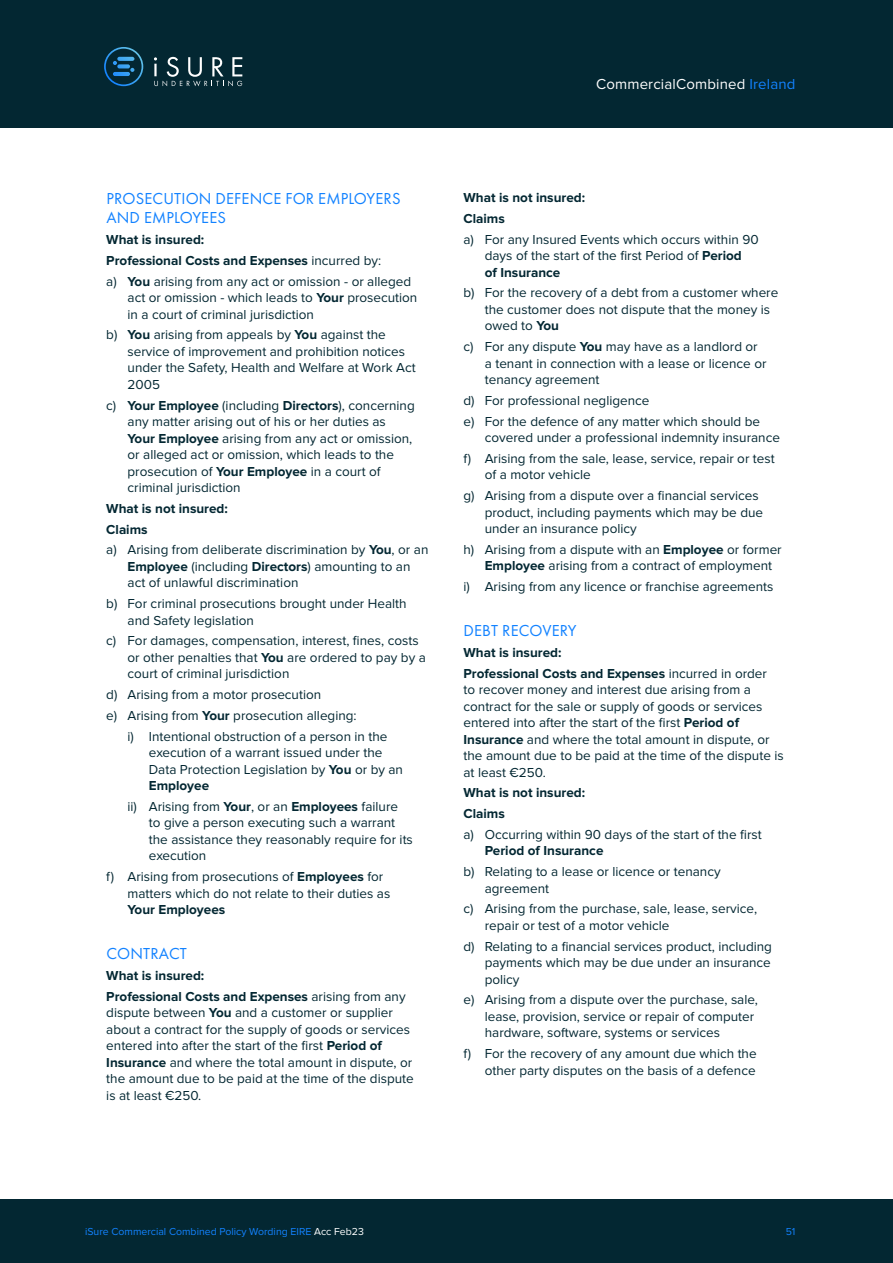
<style>
.page{position:relative;width:893px;height:1263px;background:#fff}
.page>*{position:absolute;margin:0;border:0;box-sizing:border-box;transform-origin:0 0}
.t1{font:16.5px/19.5px "Futura PT";letter-spacing:.01em;color:#1282ff}
.t2{font:15px "Proxima Nova";letter-spacing:.01em;color:#fff}
.t3{font:13.5px/16.5px "Proxima Nova";color:#032732}
.t4{font:700 13.5px/20.7px "Proxima Nova";color:#032732}
.t5{font:10.5px "Proxima Nova";color:#1282ff}
.s1{color:#1282ff}
.s2{font-weight:700}
.s3{font-weight:400}
.s4{color:#fff}
</style>
<div class="page">
<div style="left:0;top:0;width:893px;height:128px;background:#032732"></div>
<div style="left:0;top:1199px;width:893px;height:64px;background:#032732"></div>
<svg style="left:154px;top:57px;width:88px;height:29px"></svg>
<svg style="left:104px;top:47px;width:39px;height:39px"></svg>
<p class="t2" style="left:596px;top:75px;width:201px">CommercialCombined <span class="s1">Ireland</span></p>
<p class="t1" style="left:106px;top:189px;width:296px">PROSECUTION DEFENCE FOR EMPLOYERS<br>AND EMPLOYEES</p>
<p class="t3" style="left:106px;top:230px;width:306px;line-height:20.7px"><span class="s2">What is insured:<br>Professional Costs and Expenses</span> incurred by:<br>a) <span class="s2">You</span> arising from any act or omission - or alleged</p>
<p class="t3" style="left:128px;top:290px;width:291px">act or omission - which leads to <span class="s2">Your</span> prosecution in a court of criminal jurisdiction</p>
<p class="t3" style="left:128px;top:327px;width:290px;text-indent:-21px">b) <span class="s2">You</span> arising from appeals by <span class="s2">You</span> against the service of improvement and prohibition notices under the Safety, Health and Welfare at Work Act 2005</p>
<p class="t3" style="left:128px;top:397px;width:289px;text-indent:-21px">c) <span class="s2">Your Employee</span> (including <span class="s2">Directors</span>), concerning any matter arising out of his or her duties as <span class="s2">Your Employee</span> arising from any act or omission, or alleged act or omission, which leads to the prosecution of <span class="s2">Your Employee</span> in a court of criminal jurisdiction</p>
<p class="t3" style="left:106px;top:498px;width:324px;line-height:20.7px"><span class="s2">What is not insured:<br>Claims<br></span>a) Arising from deliberate discrimination by <span class="s2">You</span>, or an</p>
<p class="t3" style="left:128px;top:558px;width:284px"><span class="s2">Employee</span> (including <span class="s2">Directors</span>) amounting to an act of unlawful discrimination</p>
<p class="t3" style="left:128px;top:596px;width:281px;text-indent:-21px">b) For criminal prosecutions brought under Health and Safety legislation</p>
<p class="t3" style="left:128px;top:633px;width:300px;text-indent:-21px">c) For damages, compensation, interest, fines, costs or other penalties that <span class="s2">You</span> are ordered to pay by a court of criminal jurisdiction</p>
<p class="t3" style="left:106px;top:687px;width:216px">d) Arising from a motor prosecution</p>
<p class="t3" style="left:106px;top:707px;width:252px">e) Arising from <span class="s2">Your</span> prosecution alleging:</p>
<p class="t3" style="left:128px;top:728px;width:261px">i) Intentional obstruction of a person in the</p>
<p class="t3" style="left:149px;top:745px;width:256px">execution of a warrant issued under the<br>Data Protection Legislation by <span class="s2">You</span> or by an<br><span class="s2">Employee</span></p>
<p class="t3" style="left:149px;top:798px;width:266px;text-indent:-21px">ii) Arising from <span class="s2">Your</span>, or an <span class="s2">Employees</span> failure to give a person executing such a warrant the assistance they reasonably require for its execution</p>
<p class="t3" style="left:128px;top:869px;width:264px;text-indent:-21px">f) Arising from prosecutions of <span class="s2">Employees</span> for matters which do not relate to their duties as</p>
<p class="t4" style="left:128px;top:900px;width:99px">Your Employees</p>
<p class="t1" style="left:106px;top:944px;width:82px">CONTRACT</p>
<p class="t4" style="left:106px;top:966px;width:301px">What is insured:<br>Professional Costs and Expenses <span class="s3">arising from any</span></p>
<p class="t3" style="left:106px;top:1005px;width:309px">dispute between <span class="s2">You</span> and a customer or supplier about a contract for the supply of goods or services entered into after the start of the first <span class="s2">Period of Insurance</span> and where the total amount in dispute, or the amount due to be paid at the time of the dispute is at least €250.</p>
<p class="t4" style="left:463px;top:188px;width:123px">What is not insured:<br>Claims</p>
<p class="t3" style="left:485px;top:231px;width:275px;text-indent:-21px">a) For any Insured Events which occurs within 90 days of the start of the first Period of <span class="s2">Period<br>of Insurance</span></p>
<p class="t3" style="left:485px;top:285px;width:295px;text-indent:-21px">b) For the recovery of a debt from a customer where the customer does not dispute that the money is owed to <span class="s2">You</span></p>
<p class="t3" style="left:485px;top:338px;width:283px;text-indent:-21px">c) For any dispute <span class="s2">You</span> may have as a landlord or a tenant in connection with a lease or licence or tenancy agreement</p>
<p class="t3" style="left:463px;top:390px;width:298px;line-height:20.7px">d) For professional negligence<br>e) For the defence of any matter which should be</p>
<p class="t3" style="left:463px;top:427px;width:318px;line-height:20.7px;text-indent:21px">covered under a professional indemnity insurance f) Arising from the sale, lease, service, repair or test</p>
<p class="t3" style="left:463px;top:465px;width:297px;line-height:20.7px;text-indent:21px">of a motor vehicle<br>g) Arising from a dispute over a financial services</p>
<p class="t3" style="left:485px;top:504px;width:280px">product, including payments which may be due under an insurance policy</p>
<p class="t3" style="left:485px;top:541px;width:298px;text-indent:-21px">h) Arising from a dispute with an <span class="s2">Employee</span> or former<br><span class="s2">Employee</span> arising from a contract of employment</p>
<p class="t3" style="left:463px;top:578px;width:311px">i) Arising from any licence or franchise agreements</p>
<p class="t1" style="left:464px;top:621px;width:114px">DEBT RECOVERY</p>
<p class="t4" style="left:463px;top:643px;width:305px">What is insured:<br>Professional Costs and Expenses <span class="s3">incurred in order</span></p>
<p class="t3" style="left:463px;top:681px;width:322px">to recover money and interest due arising from a contract for the sale or supply of goods or services entered into after the start of the first <span class="s2">Period of Insurance</span> and where the total amount in dispute, or the amount due to be paid at the time of the dispute is at least €250.</p>
<p class="t4" style="left:463px;top:783px;width:123px">What is not insured:<br>Claims</p>
<p class="t3" style="left:463px;top:826px;width:300px">a) Occurring within 90 days of the start of the first</p>
<p class="t4" style="left:485px;top:841px;width:120px">Period of Insurance</p>
<p class="t3" style="left:485px;top:863px;width:237px;text-indent:-21px">b) Relating to a lease or licence or tenancy agreement</p>
<p class="t3" style="left:485px;top:901px;width:274px;text-indent:-21px">c) Arising from the purchase, sale, lease, service, repair or test of a motor vehicle</p>
<p class="t3" style="left:485px;top:938px;width:289px;text-align:justify;text-indent:-21px">d) Relating to a financial services product, including payments which may be due under an insurance policy</p>
<p class="t3" style="left:485px;top:992px;width:275px;text-indent:-21px">e) Arising from a dispute over the purchase, sale, lease, provision, service or repair of computer hardware, software, systems or services</p>
<p class="t3" style="left:463px;top:1045px;width:295px;text-align:right">f) For the recovery of any amount due which the other party disputes on the basis of a defence</p>
<p class="t5" style="left:85px;top:1226px;width:280px">iSure Commercial Combined Policy Wording EIRE <span class="s4">Acc Feb23</span></p>
<p class="t5" style="left:786px;top:1226px;width:11px">51</p>
</div>
